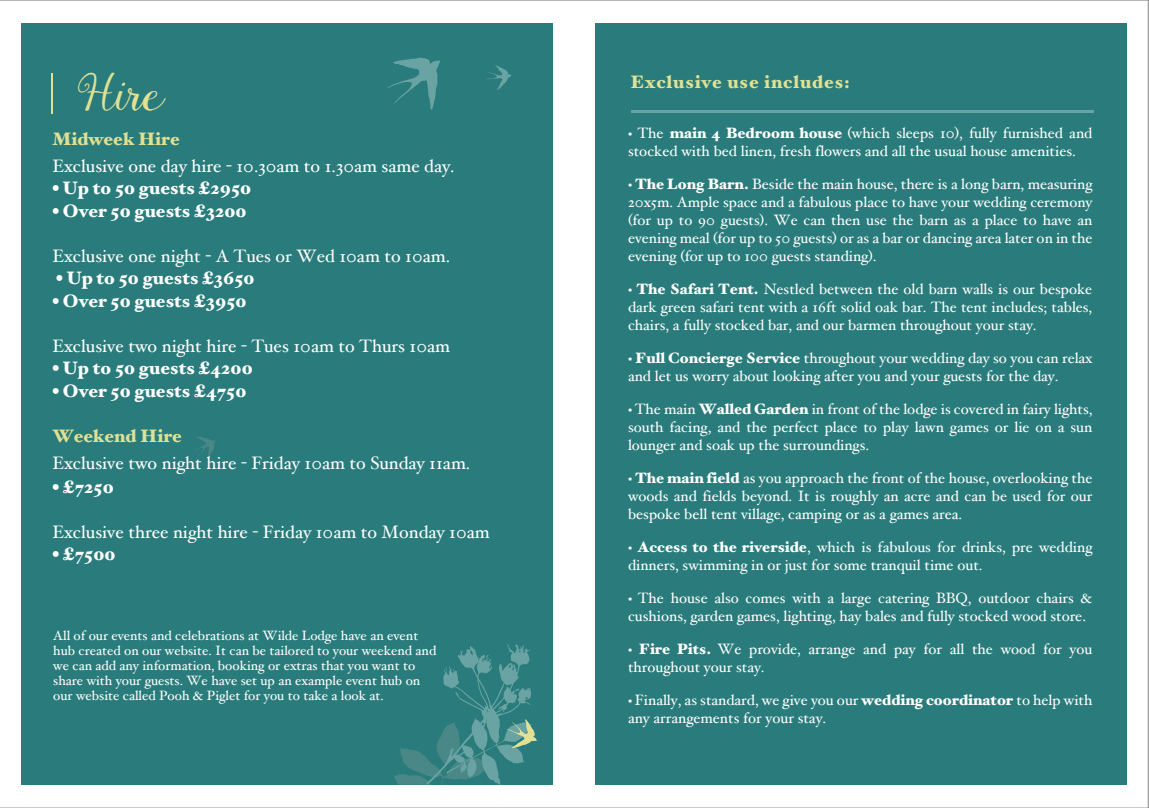
<style>
.page{position:relative;width:1149px;height:808px;background:#fff}
.page>*{position:absolute;margin:0;border:0;box-sizing:border-box;transform-origin:0 0}
.t1{font:italic 48.75px "Gardenia";color:#e0e195}
.t2{font:18px "Hoefler Text";color:#fff}
.t3{font:900 18px "Hoefler Text";color:#fff}
.t4{font:900 18px "Hoefler Text";color:#e0e093}
.t5{font:900 18px "Hoefler Text";letter-spacing:.05em;color:#e0e195}
.t6{font:15px/18px "Hoefler Text";color:#fff}
.t7{font:13.5px/15px "Hoefler Text";color:#fff}
.s1{font-family:"Myriad Pro"}
.s2{font-weight:900}
</style>
<div class="page">
<div style="left:21px;top:23px;width:531px;height:762px;background:#297c7b"></div>
<svg style="left:194px;top:436px;width:21px;height:22px"></svg>
<div style="left:594px;top:23px;width:532px;height:762px;background:#297c7b"></div>
<hr style="left:52px;top:73px;width:1px;height:41px;background:#e0e195">
<svg style="left:387px;top:58px;width:53px;height:52px"></svg>
<svg style="left:487px;top:65px;width:24px;height:25px"></svg>
<hr style="left:631px;top:111px;width:462px;height:2px;background:#69a3a3">
<svg style="left:394px;top:644px;width:143px;height:141px"></svg>
<h1 class="t1" style="left:73px;top:67px;width:58px">H</h1>
<p class="t5" style="left:630px;top:71px;width:221px">Exclusive use includes:</p>
<h1 class="t1" style="left:115px;top:67px;width:63px">ire</h1>
<p class="t4" style="left:52px;top:128px;width:129px">Midweek Hire</p>
<p class="t2" style="left:52px;top:155px;width:403px">Exclusive one day hire - 10.30am to 1.30am same day.</p>
<p class="t3" style="left:52px;top:178px;width:200px">• Up to 50 guests £2950</p>
<p class="t3" style="left:52px;top:200px;width:195px">• Over 50 guests £3200</p>
<p class="t2" style="left:52px;top:245px;width:399px">Exclusive one night - A Tues or Wed 10am to 10am.</p>
<p class="t3" style="left:56px;top:268px;width:200px">• Up to 50 guests £3650</p>
<p class="t3" style="left:52px;top:290px;width:195px">• Over 50 guests £3950</p>
<p class="t2" style="left:52px;top:335px;width:399px">Exclusive two night hire - Tues 10am to Thurs 10am</p>
<p class="t3" style="left:52px;top:358px;width:202px">• Up to 50 guests £4200</p>
<p class="t3" style="left:52px;top:380px;width:195px">• Over 50 guests £4750</p>
<p class="t4" style="left:52px;top:425px;width:131px">Weekend Hire</p>
<p class="t2" style="left:52px;top:452px;width:419px">Exclusive two night hire - Friday 10am to Sunday 11am.</p>
<p class="t3" style="left:52px;top:476px;width:63px">• £7250</p>
<p class="t2" style="left:52px;top:521px;width:438px">Exclusive three night hire - Friday 10am to Monday 10am</p>
<p class="t3" style="left:52px;top:543px;width:65px">• £7500</p>
<p class="t6" style="left:628px;top:124px;width:465px"><span class="s1">•</span> The <span class="s2">main 4 Bedroom house</span> (which sleeps 10), fully furnished and stocked with bed linen, fresh flowers and all the usual house amenities.</p>
<p class="t6" style="left:628px;top:175px;width:466px;text-align:justify"><span class="s1">•</span> <span class="s2">The Long Barn.</span> Beside the main house, there is a long barn, measuring 20x5m. Ample space and a fabulous place to have your wedding ceremony (for up to 90 guests). We can then use the barn as a place to have an evening meal (for up to 50 guests) or as a bar or dancing area later on in the evening (for up to 100 guests standing).</p>
<p class="t6" style="left:628px;top:280px;width:465px;text-align:justify"><span class="s1">•</span> <span class="s2">The Safari Tent.</span> Nestled between the old barn walls is our bespoke dark green safari tent with a 16ft solid oak bar. The tent includes; tables, chairs, a fully stocked bar, and our barmen throughout your stay.</p>
<p class="t6" style="left:628px;top:349px;width:466px"><span class="s1">•</span> <span class="s2">Full Concierge Service</span> throughout your wedding day so you can relax and let us worry about looking after you and your guests for the day.</p>
<p class="t6" style="left:628px;top:400px;width:466px;text-align:justify"><span class="s1">•</span> The main <span class="s2">Walled Garden</span> in front of the lodge is covered in fairy lights, south facing, and the perfect place to play lawn games or lie on a sun lounger and soak up the surroundings.</p>
<p class="t6" style="left:628px;top:469px;width:466px;text-align:justify"><span class="s1">•</span> <span class="s2">The main field</span> as you approach the front of the house, overlooking the woods and fields beyond. It is roughly an acre and can be used for our bespoke bell tent village, camping or as a games area.</p>
<p class="t6" style="left:628px;top:538px;width:466px"><span class="s1">•</span> <span class="s2">Access to the riverside</span>, which is fabulous for drinks, pre wedding dinners, swimming in or just for some tranquil time out.</p>
<p class="t6" style="left:628px;top:589px;width:465px"><span class="s1">•</span> The house also comes with a large catering BBQ, outdoor chairs &amp; cushions, garden games, lighting, hay bales and fully stocked wood store.</p>
<p class="t6" style="left:628px;top:640px;width:465px"><span class="s1">•</span> <span class="s2">Fire Pits.</span> We provide, arrange and pay for all the wood for you throughout your stay.</p>
<p class="t6" style="left:628px;top:691px;width:466px"><span class="s1">•</span> Finally, as standard, we give you our <span class="s2">wedding coordinator</span> to help with any arrangements for your stay.</p>
<p class="t7" style="left:53px;top:628px;width:384px">All of our events and celebrations at Wilde Lodge have an event hub created on our website. It can be tailored to your weekend and we can add any information, booking or extras that you want to share with your guests. We have set up an example event hub on our website called Pooh &amp; Piglet for you to take a look at.</p>
</div>
